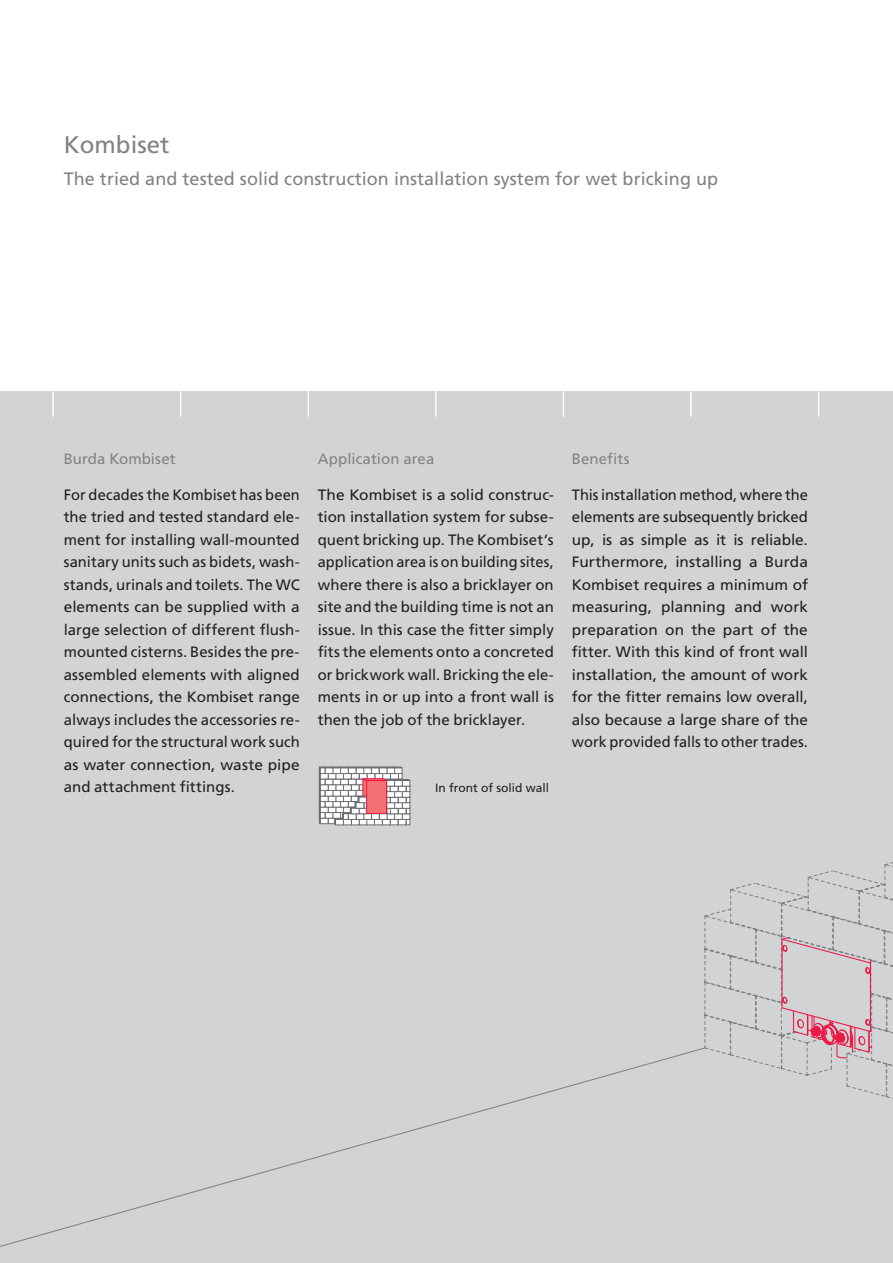
<style>
.page{position:relative;width:893px;height:1263px;background:#fff}
.page>*{position:absolute;margin:0;border:0;box-sizing:border-box;transform-origin:0 0}
.t1{font:24px "Frutiger";letter-spacing:.005em;color:#808285}
.t2{font:18px "Frutiger";letter-spacing:.005em;color:#808285}
.t3{font:15px/22.5px "Frutiger";color:#231f20;text-align:justify}
.t4{font:15px "Frutiger";letter-spacing:.005em;color:#808285}
.t5{font:12px "Frutiger";color:#231f20}
</style>
<div class="page">
<div style="left:0;top:391px;width:893px;height:872px;background:#d1d3d4"></div>
<hr style="left:52px;top:391px;width:2px;height:26px;background:#fff">
<svg style="left:180px;top:391px;width:1px;height:26px"></svg>
<hr style="left:307px;top:391px;width:2px;height:26px;background:#fff">
<hr style="left:435px;top:391px;width:2px;height:26px;background:#fff">
<svg style="left:563px;top:391px;width:1px;height:26px"></svg>
<hr style="left:690px;top:391px;width:2px;height:26px;background:#fff">
<svg style="left:818px;top:391px;width:1px;height:26px"></svg>
<svg style="left:704px;top:876px;width:189px;height:223px"></svg>
<svg style="left:0;top:1047px;width:706px;height:200px"></svg>
<svg style="left:318px;top:766px;width:93px;height:60px;background:#cdb8bb"></svg>
<h1 class="t1" style="left:64px;top:135px;width:107px">Kombiset</h1>
<p class="t2" style="left:64px;top:171px;width:656px">The tried and tested solid construction installation system for wet bricking up</p>
<p class="t4" style="left:64px;top:452px;width:113px">Burda Kombiset</p>
<p class="t3" style="left:64px;top:484px;width:238px">For decades the Kombiset has been the tried and tested standard ele&shy;ment for installing wall-mounted sanitary units such as bidets, wash&shy;stands, urinals and toilets. The WC elements can be supplied with a large selection of different flush&shy;mounted cisterns. Besides the pre&shy;assembled elements with aligned connections, the Kombiset range always includes the accessories re&shy;quired for the structural work such as water connection, waste pipe and attachment fittings.</p>
<p class="t4" style="left:318px;top:452px;width:118px">Application area</p>
<p class="t3" style="left:318px;top:484px;width:238px">The Kombiset is a solid construc&shy;tion installation system for subse&shy;quent bricking up. The Kombiset‘s application area is on building sites, where there is also a bricklayer on site and the building time is not an issue. In this case the fitter simply fits the elements onto a concreted or brickwork wall. Bricking the ele&shy;ments in or up into a front wall is then the job of the bricklayer.</p>
<p class="t5" style="left:435px;top:783px;width:116px">In front of solid wall</p>
<p class="t4" style="left:572px;top:452px;width:59px">Benefits</p>
<p class="t3" style="left:572px;top:484px;width:238px">This installation method, where the elements are subsequently bricked up, is as simple as it is reliable.<br>Furthermore, installing a Burda Kombiset requires a minimum of measuring, planning and work preparation on the part of the fitter. With this kind of front wall installation, the amount of work for the fitter remains low overall, also because a large share of the work provided falls to other trades.</p>
</div>
